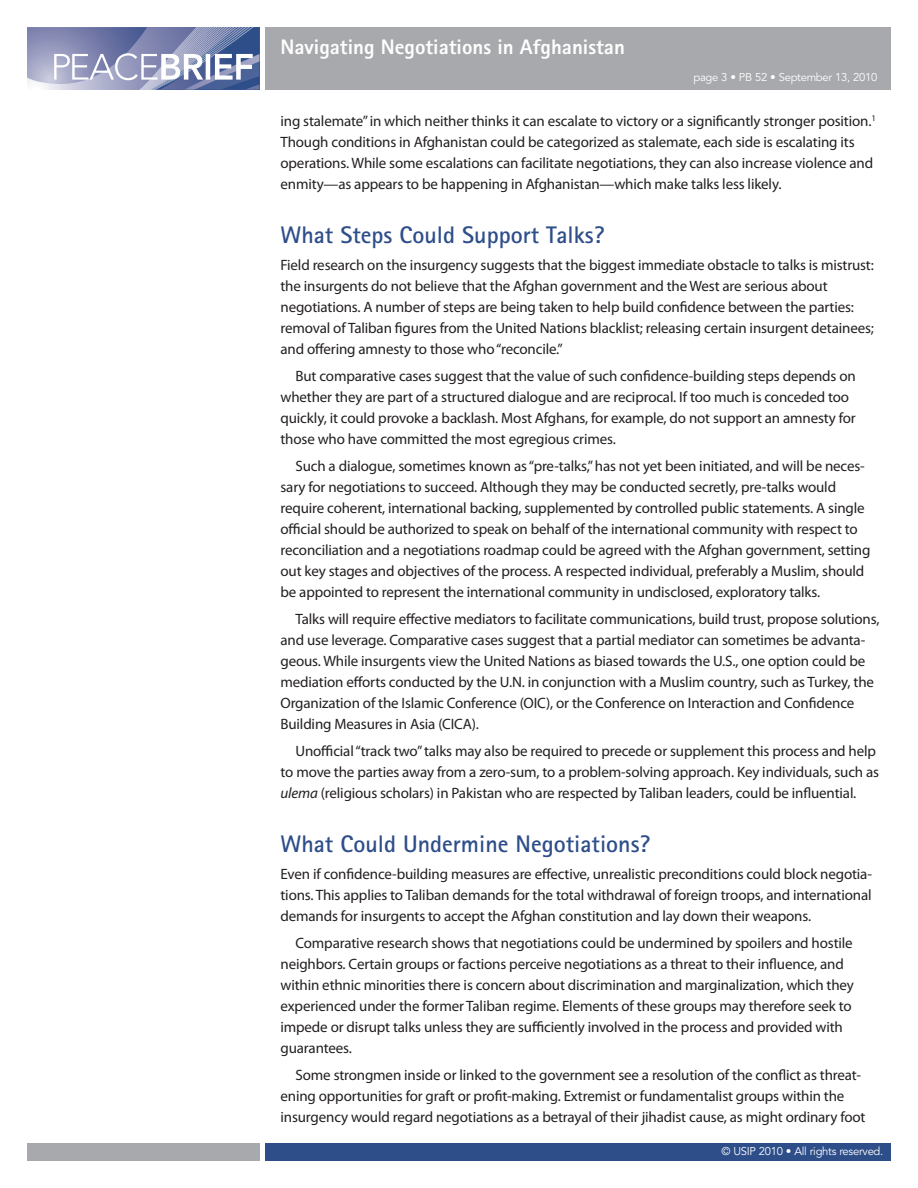
<style>
.page{position:relative;width:918px;height:1188px;background:#fff}
.page>*{position:absolute;margin:0;border:0;box-sizing:border-box;transform-origin:0 0}
.t1{font:700 24px "Rotis Sans Serif";color:#2e4e8a}
.t2{font:800 21px "Rotis Sans Serif";color:#fff}
.t3{font:15px/21px "Myriad Pro";letter-spacing:-.01em;color:#231f20}
.t4{font:11.25px "Avenir LT Std";letter-spacing:-.025em;color:#fff}
.s1{font-style:italic}
</style>
<div class="page">
<div style="left:265px;top:1143px;width:626px;height:18px;background:#2e4e8a"></div>
<div style="left:27px;top:1143px;width:233px;height:18px;background:#a8a9ad"></div>
<div style="left:265px;top:27px;width:626px;height:63px;background:#a8a9ad"></div>
<svg style="left:27px;top:27px;width:233px;height:63px;background:#9199bc"></svg>
<h2 class="t2" style="left:280px;top:34px;width:346px">Navigating Negotiations in Afghanistan</h2>
<p class="t4" style="left:693px;top:71px;width:185px">page 3 • PB 52 • September 13, 2010</p>
<p class="t3" style="left:280px;top:110px;width:597px">ing stalemate” in which neither thinks it can escalate to victory or a significantly stronger position.<sup>1<br></sup>Though conditions in Afghanistan could be categorized as stalemate, each side is escalating its operations. While some escalations can facilitate negotiations, they can also increase violence and enmity—as appears to be happening in Afghanistan—which make talks less likely.</p>
<h1 class="t1" style="left:280px;top:220px;width:325px">What Steps Could Support Talks?</h1>
<p class="t3" style="left:280px;top:254px;width:595px">Field research on the insurgency suggests that the biggest immediate obstacle to talks is mistrust: the insurgents do not believe that the Afghan government and the West are serious about negotiations. A number of steps are being taken to help build confidence between the parties: removal of Taliban figures from the United Nations blacklist; releasing certain insurgent detainees; and offering amnesty to those who “reconcile.”</p>
<p class="t3" style="left:280px;top:365px;width:577px;text-indent:15px">But comparative cases suggest that the value of such confidence-building steps depends on whether they are part of a structured dialogue and are reciprocal. If too much is conceded too quickly, it could provoke a backlash. Most Afghans, for example, do not support an amnesty for those who have committed the most egregious crimes.</p>
<p class="t3" style="left:280px;top:455px;width:592px;text-indent:15px">Such a dialogue, sometimes known as “pre-talks,” has not yet been initiated, and will be neces&shy;sary for negotiations to succeed. Although they may be conducted secretly, pre-talks would require coherent, international backing, supplemented by controlled public statements. A single official should be authorized to speak on behalf of the international community with respect to reconciliation and a negotiations roadmap could be agreed with the Afghan government, setting out key stages and objectives of the process. A respected individual, preferably a Muslim, should be appointed to represent the international community in undisclosed, exploratory talks.</p>
<p class="t3" style="left:280px;top:608px;width:600px;text-indent:15px">Talks will require effective mediators to facilitate communications, build trust, propose solutions, and use leverage. Comparative cases suggest that a partial mediator can sometimes be advanta&shy;geous. While insurgents view the United Nations as biased towards the U.S., one option could be mediation efforts conducted by the U.N. in conjunction with a Muslim country, such as Turkey, the Organization of the Islamic Conference (OIC), or the Conference on Interaction and Confidence Building Measures in Asia (CICA).</p>
<p class="t3" style="left:280px;top:740px;width:600px;text-indent:15px">Unofficial “track two” talks may also be required to precede or supplement this process and help to move the parties away from a zero-sum, to a problem-solving approach. Key individuals, such as <span class="s1">ulema</span> (religious scholars) in Pakistan who are respected by Taliban leaders, could be influential.</p>
<h1 class="t1" style="left:280px;top:829px;width:371px">What Could Undermine Negotiations?</h1>
<p class="t3" style="left:280px;top:863px;width:593px;text-align:justify">Even if confidence-building measures are effective, unrealistic preconditions could block negotia&shy;tions. This applies to Taliban demands for the total withdrawal of foreign troops, and international demands for insurgents to accept the Afghan constitution and lay down their weapons.</p>
<p class="t3" style="left:280px;top:932px;width:575px;text-indent:15px">Comparative research shows that negotiations could be undermined by spoilers and hostile neighbors. Certain groups or factions perceive negotiations as a threat to their influence, and within ethnic minorities there is concern about discrimination and marginalization, which they experienced under the former Taliban regime. Elements of these groups may therefore seek to impede or disrupt talks unless they are sufficiently involved in the process and provided with guarantees.</p>
<p class="t3" style="left:280px;top:1064px;width:587px;text-indent:15px">Some strongmen inside or linked to the government see a resolution of the conflict as threat&shy;ening opportunities for graft or profit-making. Extremist or fundamentalist groups within the insurgency would regard negotiations as a betrayal of their jihadist cause, as might ordinary foot</p>
<p class="t4" style="left:722px;top:1145px;width:163px">© USIP 2010 • All rights reserved.</p>
</div>
